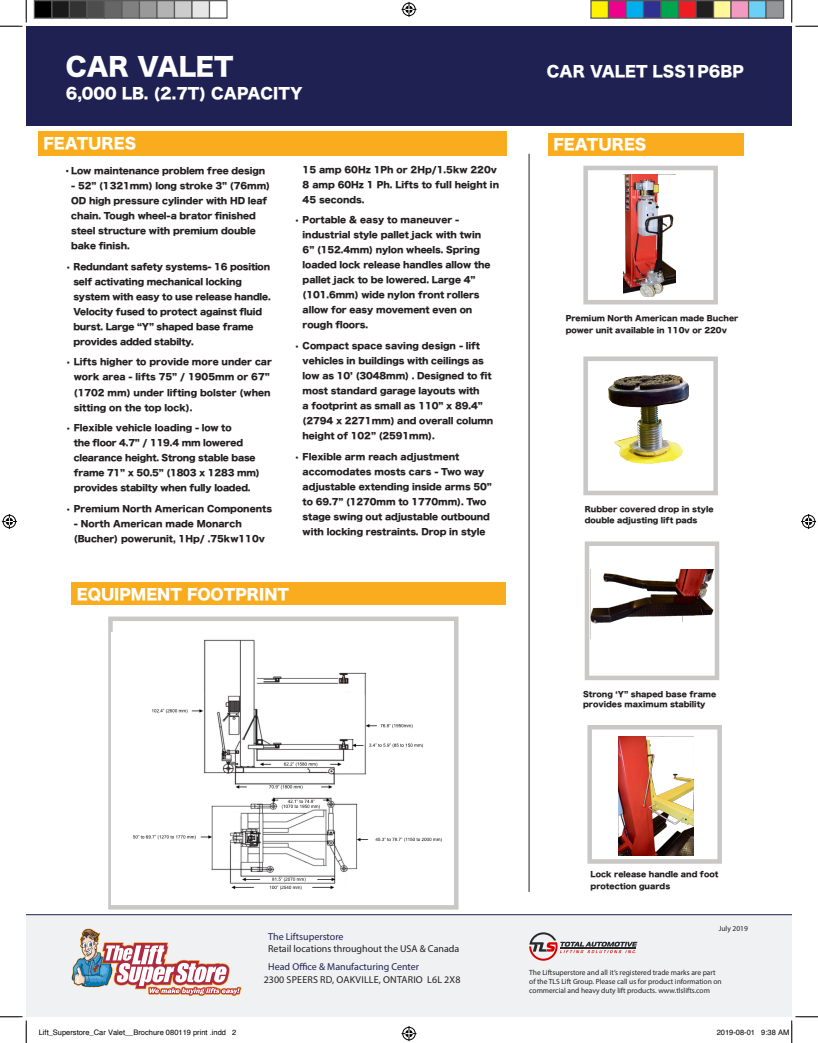
<style>
.page{position:relative;width:818px;height:1043px;background:#fff}
.page>*{position:absolute;margin:0;border:0;box-sizing:border-box;transform-origin:0 0}
.t1{font:25px "Hira Kaku Std W8";color:#fff}
.t2{font:15px "Hira Kaku Std W8";color:#fff}
.t3{font:10px/12px "Myriad Pro";color:#231f20}
.t4{font:10px "Myriad Pro";letter-spacing:.02em;color:#231f20}
.t5{font:10px "Myriad Pro";color:#1e2152}
.t6{font:8.75px/15px "Hira Kaku Std W8";letter-spacing:-.01em;color:#231f20}
.t7{font:7.5px/11.2px "Hira Kaku Std W8";color:#231f20}
.t8{font:7.5px/9px "Myriad Pro";color:#231f20}
.t9{font:7.5px "Helvetica";color:#000}
.s1{font-family:"Myriad Pro";font-size:11.25px}
.s2{color:#1e2152}
</style>
<div class="page">
<div style="left:38px;top:131px;width:468px;height:25px;background:#f9ad1e"></div>
<div style="left:548px;top:133px;width:195px;height:23px;background:#f9ad1e"></div>
<div style="left:26px;top:26px;width:765px;height:100px;background:#1e2152"></div>
<div style="left:71px;top:582px;width:435px;height:23px;background:#f9ad1e"></div>
<div style="left:26px;top:914px;width:765px;height:102px;background:#f0f1f2"></div>
<hr style="left:529px;top:154px;width:1px;height:737px;background:#231f20">
<svg style="left:529px;top:932px;width:108px;height:28px"></svg>
<svg style="left:71px;top:928px;width:170px;height:68px"></svg>
<div style="left:108px;top:616px;width:350px;height:293px;border:5px solid #cac8c7"></div>
<img style="left:618px;top:779px;width:76px;height:77px">
<img style="left:719px;top:605px;width:1px;height:16px">
<img style="left:112px;top:633px;width:331px;height:271px">
<div style="left:583px;top:166px;width:134px;height:138px;border:5px solid #cac8c7"></div>
<img style="left:623px;top:175px;width:52px;height:122px">
<div style="left:583px;top:356px;width:134px;height:139px;border:5px solid #cac8c7"></div>
<div style="left:584px;top:541px;width:135px;height:139px;border:5px solid #cac8c7"></div>
<div style="left:587px;top:725px;width:135px;height:138px;border:5px solid #cac8c7"></div>
<img style="left:590px;top:569px;width:125px;height:69px">
<img style="left:618px;top:736px;width:75px;height:119px">
<img style="left:608px;top:374px;width:81px;height:90px">
<svg style="left:0;top:0;width:27px;height:27px"></svg>
<svg style="left:0;top:1015px;width:27px;height:27px"></svg>
<svg style="left:791px;top:0;width:27px;height:27px"></svg>
<svg style="left:401px;top:2px;width:15px;height:15px"></svg>
<svg style="left:401px;top:1026px;width:15px;height:15px"></svg>
<svg style="left:2px;top:514px;width:15px;height:15px"></svg>
<svg style="left:801px;top:514px;width:15px;height:15px"></svg>
<div style="left:34px;top:1px;width:18px;height:17px;background:#000"></div>
<div style="left:34px;top:0;width:18px;height:19px;border:1px solid #595959"></div>
<div style="left:52px;top:1px;width:17px;height:17px;background:#1a1a1a"></div>
<div style="left:51px;top:0;width:19px;height:19px;border:1px solid #595959"></div>
<div style="left:69px;top:1px;width:18px;height:17px;background:#333"></div>
<div style="left:69px;top:0;width:19px;height:19px;border:1px solid #595959"></div>
<div style="left:87px;top:1px;width:17px;height:17px;background:#4d4d4d"></div>
<div style="left:86px;top:0;width:19px;height:19px;border:1px solid #595959"></div>
<div style="left:104px;top:1px;width:18px;height:17px;background:#666"></div>
<div style="left:104px;top:0;width:18px;height:19px;border:1px solid #595959"></div>
<div style="left:122px;top:1px;width:17px;height:17px;background:#808080"></div>
<div style="left:121px;top:0;width:19px;height:19px;border:1px solid #595959"></div>
<div style="left:139px;top:1px;width:18px;height:17px;background:#999"></div>
<div style="left:139px;top:0;width:19px;height:19px;border:1px solid #595959"></div>
<div style="left:157px;top:1px;width:17px;height:17px;background:#b3b3b3"></div>
<div style="left:156px;top:0;width:19px;height:19px;border:1px solid #595959"></div>
<div style="left:174px;top:1px;width:18px;height:17px;background:#ccc"></div>
<div style="left:174px;top:0;width:18px;height:19px;border:1px solid #595959"></div>
<div style="left:192px;top:1px;width:17px;height:17px;background:#e6e6e6"></div>
<div style="left:191px;top:0;width:19px;height:19px;border:1px solid #595959"></div>
<div style="left:209px;top:0;width:19px;height:19px;border:1px solid #595959"></div>
<div style="left:591px;top:1px;width:17px;height:17px;background:#fff101"></div>
<div style="left:590px;top:0;width:19px;height:19px;border:1px solid #595959"></div>
<div style="left:608px;top:1px;width:18px;height:17px;background:#ed028c"></div>
<div style="left:608px;top:0;width:18px;height:19px;border:1px solid #595959"></div>
<div style="left:626px;top:1px;width:17px;height:17px;background:#00aeef"></div>
<div style="left:625px;top:0;width:19px;height:19px;border:1px solid #595959"></div>
<div style="left:643px;top:1px;width:18px;height:17px;background:#2e3092"></div>
<div style="left:642px;top:0;width:19px;height:19px;border:1px solid #595959"></div>
<div style="left:661px;top:1px;width:17px;height:17px;background:#00a54f"></div>
<div style="left:660px;top:0;width:19px;height:19px;border:1px solid #595959"></div>
<div style="left:678px;top:1px;width:18px;height:17px;background:#ee1d23"></div>
<div style="left:678px;top:0;width:18px;height:19px;border:1px solid #595959"></div>
<div style="left:696px;top:1px;width:17px;height:17px;background:#231f20"></div>
<div style="left:695px;top:0;width:19px;height:19px;border:1px solid #595959"></div>
<div style="left:713px;top:1px;width:18px;height:17px;background:#fff79a"></div>
<div style="left:712px;top:0;width:19px;height:19px;border:1px solid #595959"></div>
<div style="left:731px;top:1px;width:17px;height:17px;background:#f499c2"></div>
<div style="left:730px;top:0;width:19px;height:19px;border:1px solid #595959"></div>
<div style="left:748px;top:1px;width:18px;height:17px;background:#6bcff6"></div>
<div style="left:748px;top:0;width:18px;height:19px;border:1px solid #595959"></div>
<div style="left:766px;top:1px;width:17px;height:17px;background:#939598"></div>
<div style="left:765px;top:0;width:19px;height:19px;border:1px solid #595959"></div>
<svg style="left:761px;top:1015px;width:57px;height:27px"></svg>
<p class="t1" style="left:66px;top:52px;width:169px">CAR VALET</p>
<p class="t2" style="left:547px;top:63px;width:198px">CAR VALET LSS1P6BP</p>
<p class="t2" style="left:66px;top:85px;width:238px">6,000 LB. (2.7T) CAPACITY</p>
<p class="t2" style="left:44px;top:135px;width:94px">FEATURES</p>
<p class="t2" style="left:553px;top:136px;width:94px">FEATURES</p>
<p class="t6" style="left:66px;top:164px;width:201px"><span class="s1">•</span> Low maintenance problem free design</p>
<p class="t6" style="left:71px;top:179px;width:200px">- 52” (1321mm) long stroke 3” (76mm)<br>OD high pressure cylinder with HD leaf chain. Tough wheel-a brator finished steel structure with premium double bake finish.</p>
<p class="t6" style="left:73px;top:259px;width:199px;text-indent:-8px">• Redundant safety systems- 16 position self activating mechanical locking system with easy to use release handle.<br>Velocity fused to protect against fluid burst. Large “Y” shaped base frame provides added stabilty.</p>
<p class="t6" style="left:74px;top:355px;width:200px;text-indent:-8px">• Lifts higher to provide more under car work area - lifts 75” / 1905mm or 67” (1702 mm) under lifting bolster (when sitting on the top lock).</p>
<p class="t6" style="left:74px;top:420px;width:187px;text-indent:-8px">• Flexible vehicle loading - low to<br>the floor 4.7” / 119.4 mm lowered clearance height. Strong stable base frame 71” x 50.5” (1803 x 1283 mm) provides stabilty when fully loaded.</p>
<p class="t6" style="left:66px;top:501px;width:208px">• Premium North American Components</p>
<p class="t6" style="left:74px;top:516px;width:193px">- North American made Monarch (Bucher) powerunit, 1Hp/ .75kw110v</p>
<p class="t6" style="left:302px;top:162px;width:198px">15 amp 60Hz 1Ph or 2Hp/1.5kw 220v<br>8 amp 60Hz 1 Ph. Lifts to full height in<br>45 seconds.</p>
<p class="t6" style="left:302px;top:213px;width:189px;text-indent:-8px">• Portable &amp; easy to maneuver - industrial style pallet jack with twin<br>6” (152.4mm) nylon wheels. Spring loaded lock release handles allow the pallet jack to be lowered. Large 4” (101.6mm) wide nylon front rollers allow for easy movement even on rough floors.</p>
<p class="t6" style="left:302px;top:338px;width:192px;text-indent:-8px">• Compact space saving design - lift vehicles in buildings with ceilings as low as 10’ (3048mm) . Designed to fit most standard garage layouts with<br>a footprint as small as 110” x 89.4” (2794 x 2271mm) and overall column height of 102” (2591mm).</p>
<p class="t6" style="left:302px;top:449px;width:191px;text-indent:-8px">• Flexible arm reach adjustment accomodates mosts cars - Two way adjustable extending inside arms 50” to 69.7” (1270mm to 1770mm). Two stage swing out adjustable outbound with locking restraints. Drop in style</p>
<p class="t2" style="left:77px;top:586px;width:214px">EQUIPMENT FOOTPRINT</p>
<p class="t7" style="left:565px;top:313px;width:174px">Premium North American made Bucher</p>
<p class="t7" style="left:565px;top:325px;width:163px">power unit available in 110v or 220v</p>
<p class="t7" style="left:584px;top:504px;width:130px">Rubber covered drop in style double adjusting lift pads</p>
<p class="t7" style="left:583px;top:689px;width:135px;line-height:10px">Strong ‘Y” shaped base frame provides maximum stability</p>
<p class="t3" style="left:268px;top:930px;width:193px"><span class="s2">The Liftsuperstore<br></span>Retail locations throughout the USA &amp; Canada</p>
<p class="t5" style="left:268px;top:960px;width:152px">Head Office &amp; Manufacturing Center</p>
<p class="t4" style="left:264px;top:973px;width:198px">2300 SPEERS RD, OAKVILLE, ONTARIO L6L 2X8</p>
<p class="t7" style="left:590px;top:869px;width:129px">Lock release handle and foot protection guards</p>
<p class="t8" style="left:718px;top:924px;width:31px">July 2019</p>
<p class="t8" style="left:529px;top:968px;width:194px">The Liftsuperstore and all it’s registered trade marks are part of the TLS Lift Group. Please call us for product information on commercial and heavy duty lift products. www.tlslifts.com</p>
<p class="t9" style="left:39px;top:1027px;width:199px">Lift_Superstore_Car Valet__Brochure 080119 print .indd 2</p>
<p class="t9" style="left:716px;top:1027px;width:74px">2019-08-01 9:38 AM</p>
</div>
